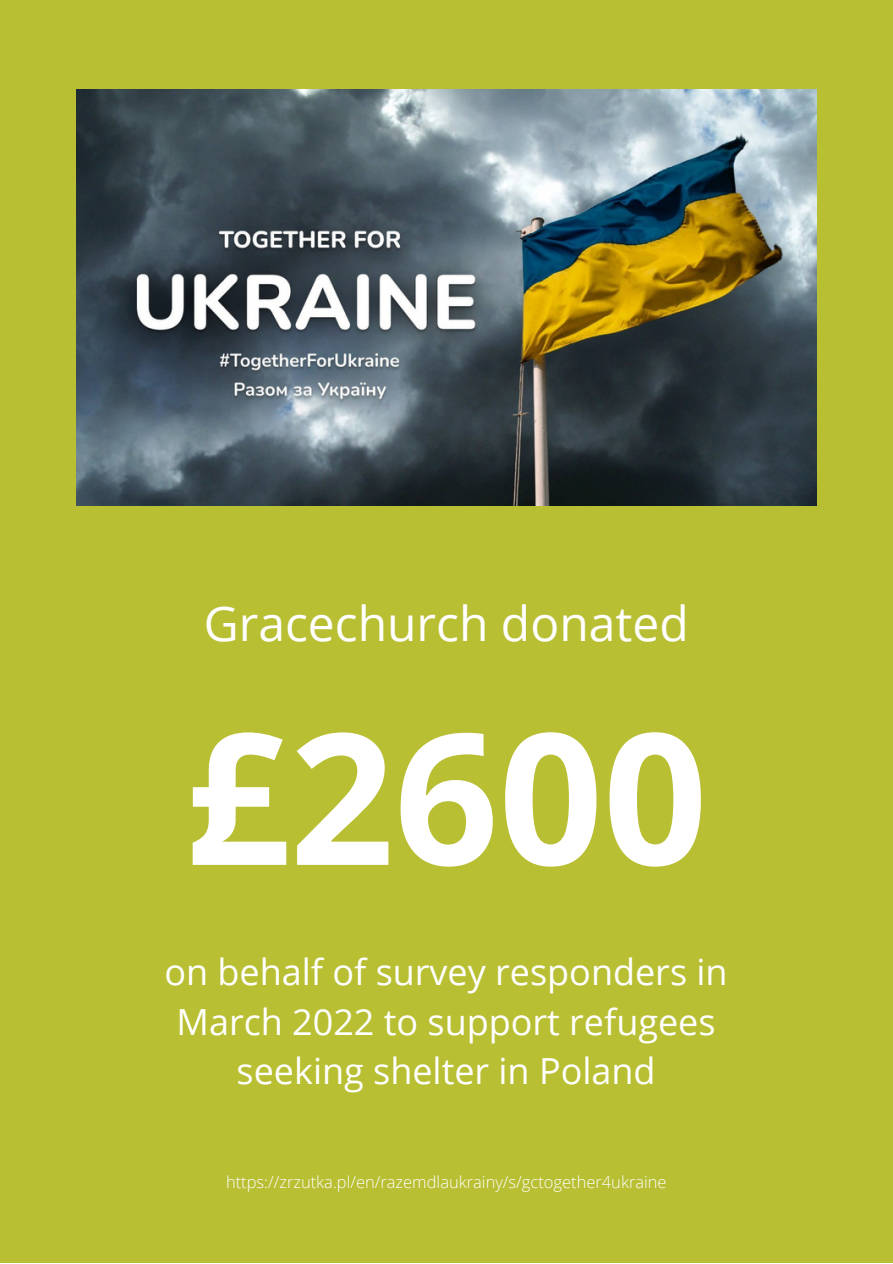
<style>
.page{position:relative;width:893px;height:1264px;background:#fff}
.page>*{position:absolute;margin:0;border:0;box-sizing:border-box;transform-origin:0 0}
.t1{font:700 182.85px "Open Sans";color:#fff}
.t2{font:48px "Open Sans";color:#fff}
.t3{font:36px/49.5px "Open Sans";color:#fff;text-align:center}
.t4{font:300 16.5px "Open Sans";color:#fff}
</style>
<div class="page">
<div style="left:0;top:0;width:892px;height:1262px;background:#b9bf33"></div>
<img style="left:76px;top:89px;width:740px;height:416px">
<p class="t2" style="left:204px;top:589px;width:486px">Gracechurch donated</p>
<p class="t1" style="left:185px;top:669px;width:523px">£2600</p>
<p class="t3" style="left:164px;top:946px;width:564px">on behalf of survey responders in<br>March 2022 to support refugees seeking shelter in Poland</p>
<p class="t4" style="left:226px;top:1170px;width:442px">https://zrzutka.pl/en/razemdlaukrainy/s/gctogether4ukraine</p>
</div>
